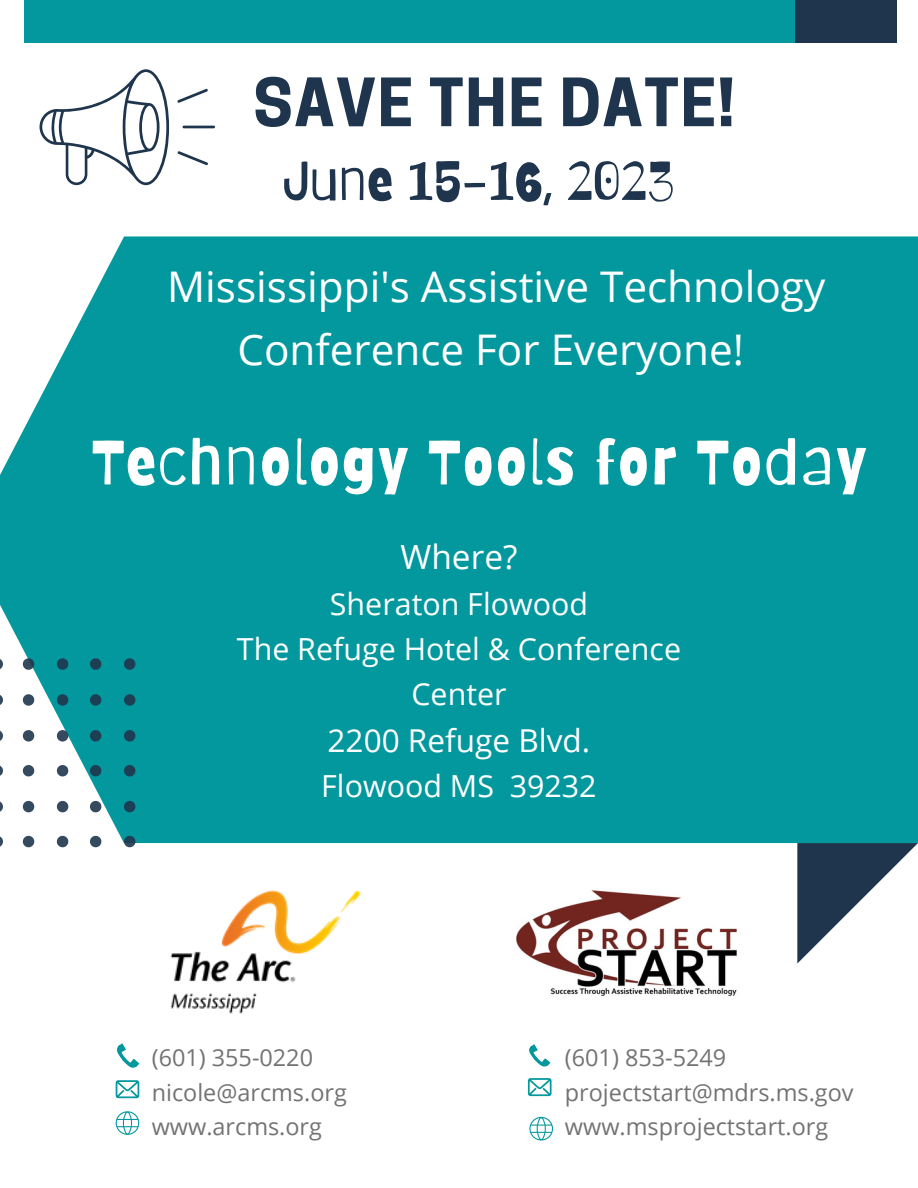
<style>
.page{position:relative;width:918px;height:1188px;background:#fff}
.page>*{position:absolute;margin:0;border:0;box-sizing:border-box;transform-origin:0 0}
.t1{font:62.55px "Barriecito";letter-spacing:.025em;color:#fff}
.t2{font:700 62.4px "Cooper Hewitt";letter-spacing:.025em;color:#1f354d}
.t3{font:54px "Barriecito";color:#1f354d}
.t4{font:42.3px/63px "Open Sans";color:#fff;text-align:center}
.t5{font:33.45px "Open Sans";color:#fff}
.t6{font:31.5px "Open Sans";color:#fff}
.t7{font:30.45px/45px "Open Sans";color:#fff;text-align:center}
.t8{font:23.4px/34.8px "Open Sans";color:#737373}
</style>
<div class="page">
<svg style="left:797px;top:843px;width:121px;height:121px"></svg>
<div style="left:0;top:237px;width:918px;height:606px;background:#03989e"></div>
<svg style="left:23px;top:658px;width:11px;height:12px"></svg>
<svg style="left:23px;top:694px;width:11px;height:12px"></svg>
<svg style="left:23px;top:730px;width:11px;height:12px"></svg>
<svg style="left:23px;top:765px;width:11px;height:11px"></svg>
<svg style="left:23px;top:801px;width:11px;height:11px"></svg>
<svg style="left:23px;top:836px;width:11px;height:11px"></svg>
<svg style="left:57px;top:658px;width:11px;height:12px"></svg>
<svg style="left:57px;top:694px;width:11px;height:12px"></svg>
<svg style="left:57px;top:730px;width:11px;height:12px"></svg>
<svg style="left:57px;top:765px;width:11px;height:11px"></svg>
<svg style="left:57px;top:801px;width:11px;height:11px"></svg>
<svg style="left:57px;top:836px;width:11px;height:11px"></svg>
<svg style="left:90px;top:658px;width:11px;height:12px"></svg>
<svg style="left:90px;top:694px;width:11px;height:12px"></svg>
<svg style="left:90px;top:730px;width:11px;height:12px"></svg>
<svg style="left:90px;top:765px;width:11px;height:11px"></svg>
<svg style="left:90px;top:801px;width:11px;height:11px"></svg>
<svg style="left:90px;top:836px;width:11px;height:11px"></svg>
<svg style="left:124px;top:658px;width:11px;height:12px"></svg>
<svg style="left:124px;top:694px;width:11px;height:12px"></svg>
<svg style="left:124px;top:730px;width:11px;height:12px"></svg>
<svg style="left:124px;top:765px;width:11px;height:11px"></svg>
<svg style="left:124px;top:801px;width:11px;height:11px"></svg>
<svg style="left:124px;top:836px;width:11px;height:11px"></svg>
<svg style="left:0;top:658px;width:3px;height:12px"></svg>
<svg style="left:0;top:694px;width:3px;height:12px"></svg>
<svg style="left:0;top:730px;width:3px;height:12px"></svg>
<svg style="left:0;top:765px;width:3px;height:11px"></svg>
<svg style="left:0;top:801px;width:3px;height:11px"></svg>
<svg style="left:0;top:836px;width:3px;height:11px"></svg>
<div style="left:24px;top:0;width:777px;height:42px;background:#03989e"></div>
<div style="left:795px;top:0;width:101px;height:42px;background:#1f354d"></div>
<svg style="left:116px;top:1080px;width:23px;height:18px"></svg>
<svg style="left:116px;top:1043px;width:23px;height:25px"></svg>
<svg style="left:116px;top:1111px;width:23px;height:24px"></svg>
<img style="left:516px;top:890px;width:221px;height:106px">
<svg style="left:529px;top:1044px;width:21px;height:23px"></svg>
<svg style="left:528px;top:1078px;width:24px;height:18px"></svg>
<svg style="left:529px;top:1117px;width:24px;height:23px"></svg>
<img style="left:170px;top:890px;width:191px;height:124px">
<svg style="left:40px;top:69px;width:129px;height:116px"></svg>
<hr style="left:183px;top:126px;width:32px;height:2px;background:#1f354d">
<svg style="left:177px;top:89px;width:31px;height:14px"></svg>
<svg style="left:177px;top:151px;width:31px;height:14px"></svg>
<h2 class="t2" style="left:253px;top:79px;width:482px">SAVE THE DATE!</h2>
<h3 class="t3" style="left:284px;top:148px;width:392px">June 15-16, 2023</h3>
<h3 class="t4" style="left:167px;top:254px;width:660px">Mississippi's Assistive Technology<br>Conference For Everyone!</h3>
<h1 class="t1" style="left:92px;top:424px;width:777px">Technology Tools for Today</h1>
<h3 class="t5" style="left:401px;top:533px;width:118px">Where?</h3>
<h3 class="t7" style="left:237px;top:581px;width:446px">Sheraton Flowood<br>The Refuge Hotel &amp; Conference<br>Center</h3>
<h3 class="t6" style="left:328px;top:719px;width:264px">2200 Refuge Blvd.</h3>
<h3 class="t7" style="left:321px;top:763px;width:277px">Flowood MS 39232</h3>
<p class="t8" style="left:152px;top:1039px;width:197px">(601) 355-0220 nicole@arcms.org www.arcms.org</p>
<p class="t8" style="left:565px;top:1039px;width:290px">(601) 853-5249 projectstart@mdrs.ms.gov www.msprojectstart.org</p>
</div>
